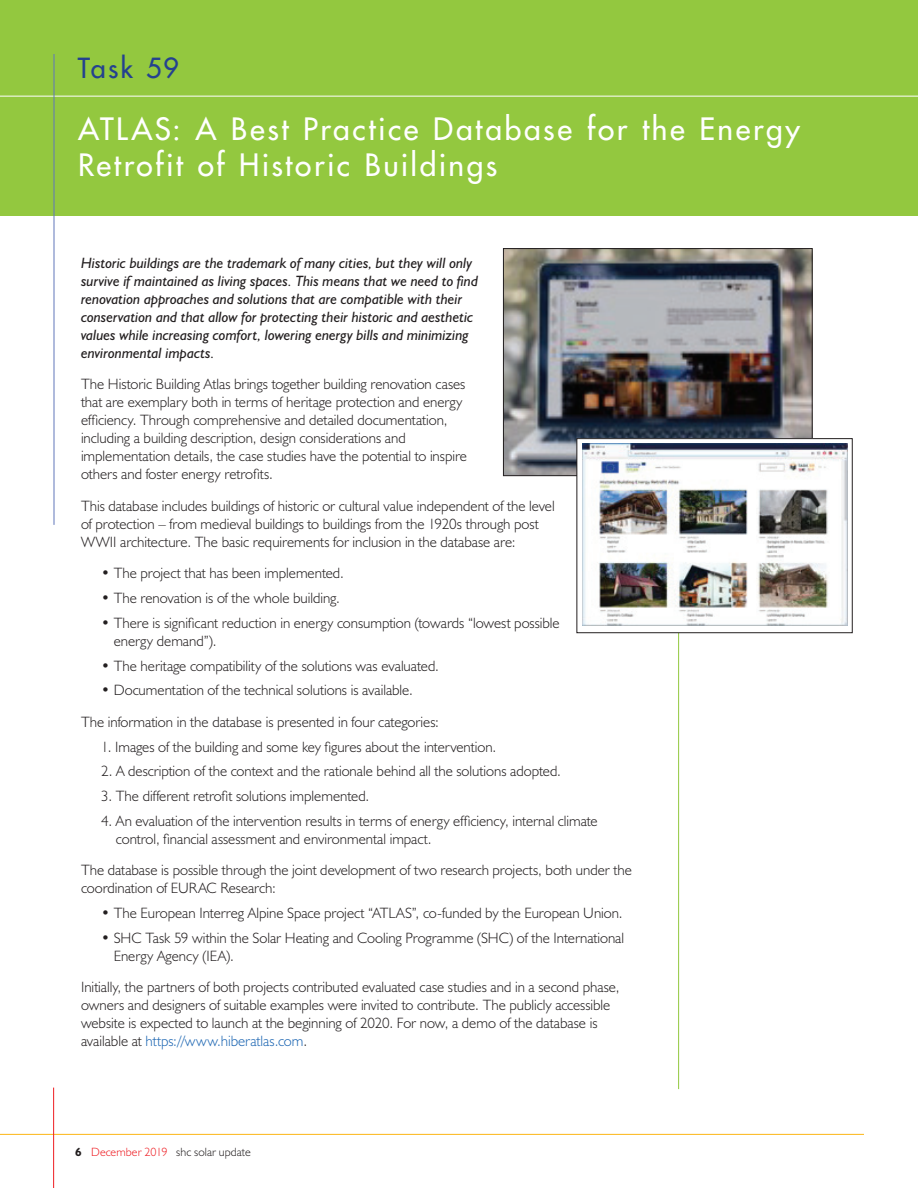
<style>
.page{position:relative;width:918px;height:1188px;background:#fff}
.page>*{position:absolute;margin:0;border:0;box-sizing:border-box;transform-origin:0 0}
.t1{font:30px/36px "Futura";letter-spacing:.085em;color:#fff}
.t2{font:27px "Futura";letter-spacing:.06em;color:#24418f}
.t3{font:300 15px/18px "Humanist 521 BT";color:#231f20}
.t4{font:italic 15px/18px "Humanist 521 BT";letter-spacing:-.005em;color:#231f20}
.t5{font:300 12px "Humanist 521 BT";letter-spacing:.005em;color:#231f20}
.s1{color:#1e67b3}
.s2{font-weight:700}
.s3{color:#ee1d23}
</style>
<div class="page">
<hr style="left:0;top:1134px;width:864px;height:1px;background:#fcb615">
<hr style="left:53px;top:1088px;width:1px;height:100px;background:#ee1d23">
<hr style="left:678px;top:261px;width:1px;height:828px;background:#93c83f">
<img style="left:505px;top:250px;width:305px;height:224px">
<div style="left:503px;top:248px;width:309px;height:228px;border:1px solid #231f20"></div>
<div style="left:577px;top:439px;width:275px;height:194px;background:#fff"></div>
<img style="left:583px;top:443px;width:264px;height:183px">
<div style="left:577px;top:438px;width:275px;height:195px;border:1px solid #231f20"></div>
<div style="left:0;top:0;width:918px;height:216px;background:#93c83f"></div>
<hr style="left:0;top:96px;width:918px;height:1px;background:#fff">
<hr style="left:54px;top:54px;width:1px;height:471px;background:#6077bb">
<h2 class="t2" style="left:78px;top:50px;width:102px">Task 59</h2>
<h1 class="t1" style="left:78px;top:111px;width:723px">ATLAS: A Best Practice Database for the Energy<br>Retrofit of Historic Buildings</h1>
<p class="t4" style="left:81px;top:254px;width:399px">Historic buildings are the trademark of many cities, but they will only survive if maintained as living spaces. This means that we need to find renovation approaches and solutions that are compatible with their conservation and that allow for protecting their historic and aesthetic values while increasing comfort, lowering energy bills and minimizing environmental impacts.</p>
<p class="t3" style="left:81px;top:375px;width:388px">The Historic Building Atlas brings together building renovation cases that are exemplary both in terms of heritage protection and energy efficiency. Through comprehensive and detailed documentation, including a building description, design considerations and implementation details, the case studies have the potential to inspire others and foster energy retrofits.</p>
<p class="t3" style="left:81px;top:497px;width:475px">This database includes buildings of historic or cultural value independent of the level of protection – from medieval buildings to buildings from the 1920s through post<br>WWII architecture. The basic requirements for inclusion in the database are:</p>
<p class="t3" style="left:101px;top:564px;width:244px">• The project that has been implemented.</p>
<p class="t3" style="left:101px;top:589px;width:240px">• The renovation is of the whole building.</p>
<p class="t3" style="left:114px;top:614px;width:448px;text-indent:-12px">• There is significant reduction in energy consumption (towards “lowest possible energy demand”).</p>
<p class="t3" style="left:101px;top:656px;width:339px">• The heritage compatibility of the solutions was evaluated.</p>
<p class="t3" style="left:81px;top:674px;width:360px;line-height:31.5px;text-align:center">• Documentation of the technical solutions is available.<br>The information in the database is presented in four categories:</p>
<p class="t3" style="left:101px;top:737px;width:397px">1. Images of the building and some key figures about the intervention.</p>
<p class="t3" style="left:101px;top:762px;width:461px">2. A description of the context and the rationale behind all the solutions adopted.</p>
<p class="t3" style="left:101px;top:787px;width:270px">3. The different retrofit solutions implemented.</p>
<p class="t3" style="left:116px;top:812px;width:483px;text-indent:-15px">4. An evaluation of the intervention results in terms of energy efficiency, internal climate control, financial assessment and environmental impact.</p>
<p class="t3" style="left:81px;top:861px;width:552px">The database is possible through the joint development of two research projects, both under the coordination of EURAC Research:</p>
<p class="t3" style="left:101px;top:904px;width:523px">• The European Interreg Alpine Space project “ATLAS”, co-funded by the European Union.</p>
<p class="t3" style="left:114px;top:929px;width:512px;text-indent:-12px">• SHC Task 59 within the Solar Heating and Cooling Programme (SHC) of the International<br>Energy Agency (IEA).</p>
<p class="t3" style="left:81px;top:978px;width:540px">Initially, the partners of both projects contributed evaluated case studies and in a second phase, owners and designers of suitable examples were invited to contribute. The publicly accessible website is expected to launch at the beginning of 2020. For now, a demo of the database is available at <span class="s1">https://www.hiberatlas.com</span>.</p>
<p class="t5" style="left:75px;top:1144px;width:177px"><span class="s2">6</span> <span class="s3">December 2019</span> shc solar update</p>
</div>
